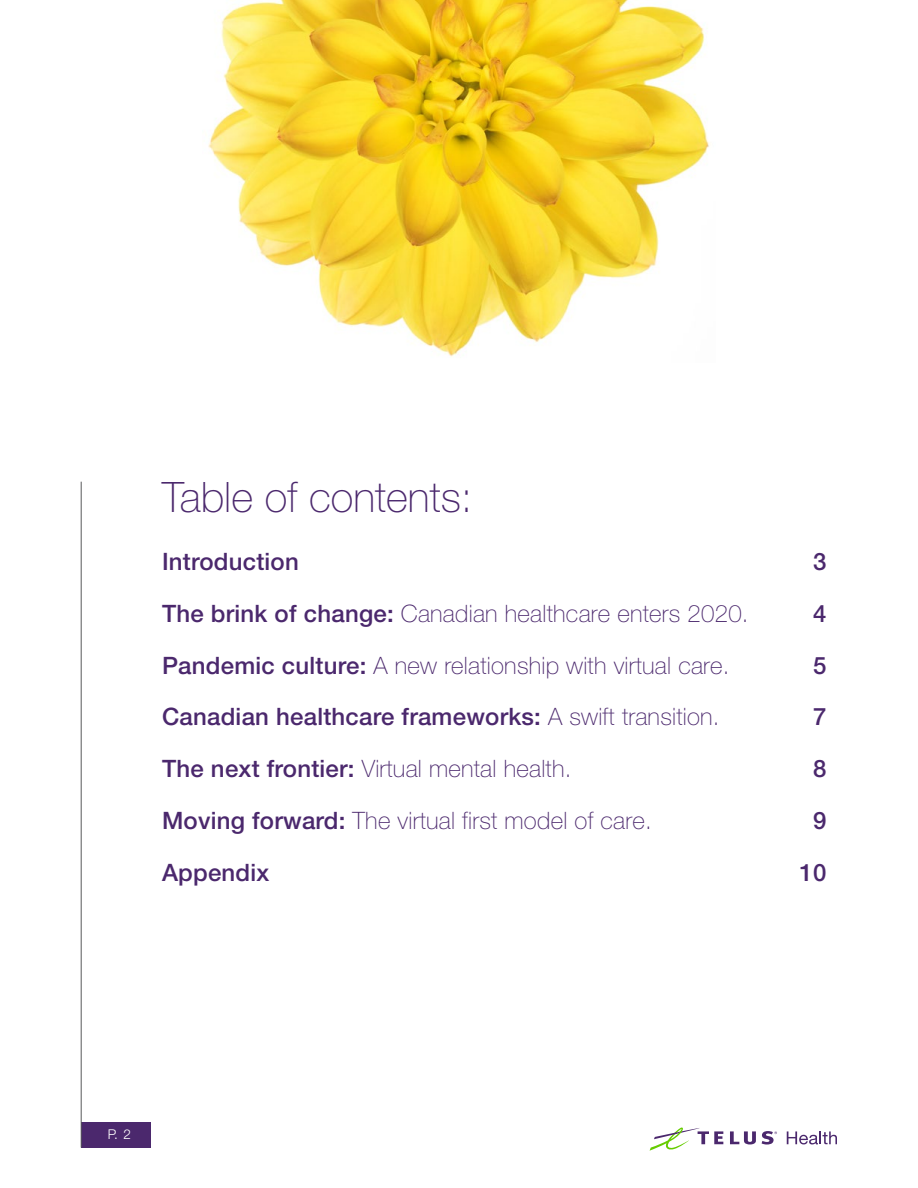
<style>
.page{position:relative;width:918px;height:1188px;background:#fff}
.page>*{position:absolute;margin:0;border:0;box-sizing:border-box;transform-origin:0 0}
.t1{font:100 42px "Helvetica Neue LT Std";color:#4b286d}
.t2{font:100 24px "Helvetica Neue LT Std";letter-spacing:.01em;color:#4b286d}
.t3{font:500 24px "Helvetica Neue LT Std";letter-spacing:.01em;color:#4b286d}
.t4{font:300 13.5px "Helvetica Neue LT Std";color:#fff}
.s1{font-weight:500}
.s2{font-weight:100}
</style>
<div class="page">
<svg style="left:730px;top:1131px;width:26px;height:13px"></svg>
<svg style="left:650px;top:1128px;width:73px;height:23px"></svg>
<svg style="left:762px;top:1131px;width:15px;height:14px"></svg>
<svg style="left:787px;top:1131px;width:50px;height:13px"></svg>
<img style="left:208px;top:0;width:502px;height:357px">
<div style="left:81px;top:1122px;width:69px;height:26px;background:#4b286d"></div>
<hr style="left:81px;top:482px;width:1px;height:666px;background:#58595b">
<p class="t1" style="left:162px;top:473px;width:312px">Table of contents:</p>
<p class="t3" style="left:162px;top:547px;width:138px">Introduction</p>
<p class="t3" style="left:813px;top:547px;width:15px">3</p>
<p class="t2" style="left:162px;top:600px;width:588px"><span class="s1">The brink of change:</span> Canadian healthcare enters 2020.</p>
<p class="t3" style="left:813px;top:599px;width:15px">4</p>
<p class="t2" style="left:162px;top:651px;width:569px"><span class="s1">Pandemic culture:</span> A new relationship with virtual care.</p>
<p class="t3" style="left:813px;top:651px;width:15px">5</p>
<p class="t3" style="left:162px;top:703px;width:559px">Canadian healthcare frameworks: <span class="s2">A swift transition.</span></p>
<p class="t3" style="left:813px;top:703px;width:15px">7</p>
<p class="t2" style="left:162px;top:755px;width:411px"><span class="s1">The next frontier:</span> Virtual mental health.</p>
<p class="t3" style="left:813px;top:754px;width:15px">8</p>
<p class="t2" style="left:162px;top:807px;width:491px"><span class="s1">Moving forward:</span> The virtual first model of care.</p>
<p class="t3" style="left:813px;top:806px;width:15px">9</p>
<p class="t3" style="left:162px;top:858px;width:109px">Appendix</p>
<p class="t3" style="left:800px;top:858px;width:28px">10</p>
<p class="t4" style="left:108px;top:1126px;width:25px">P. 2</p>
</div>
